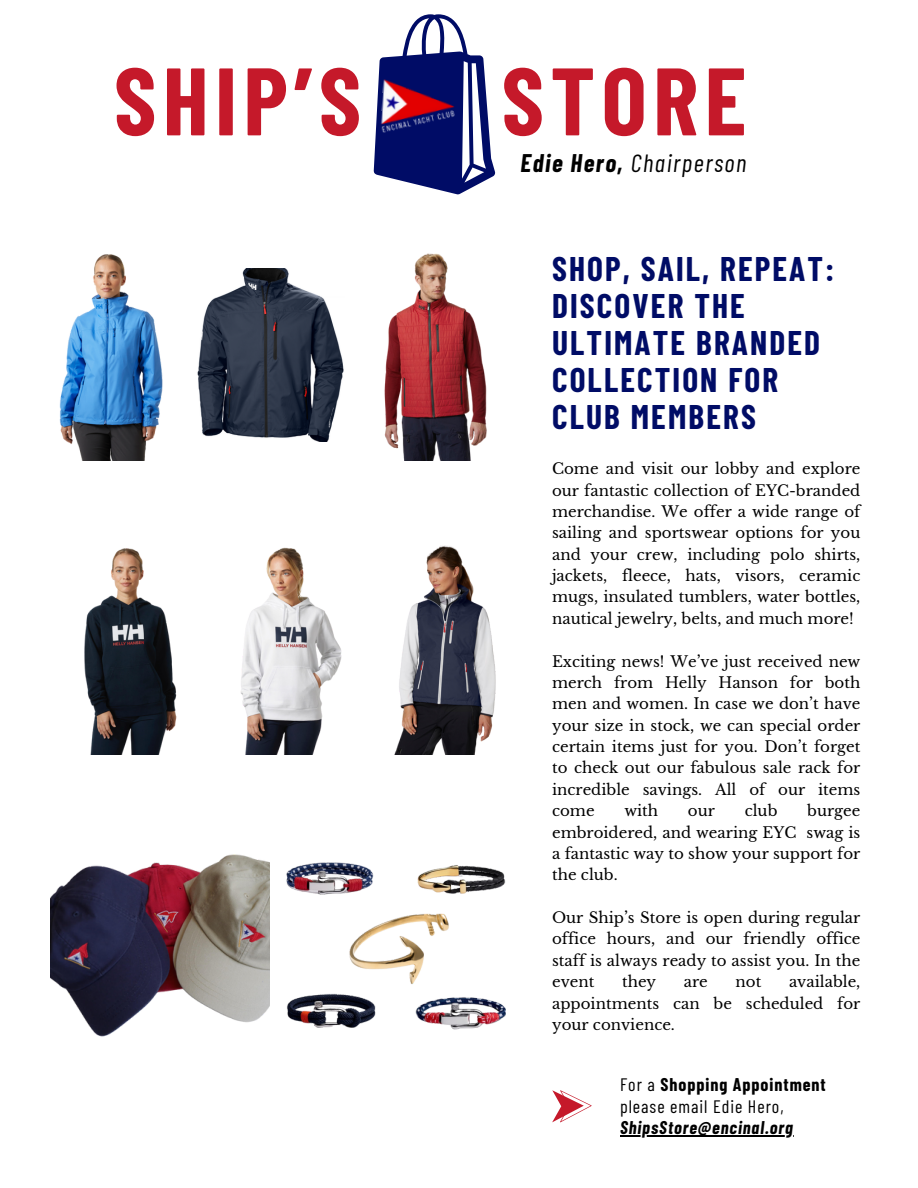
<style>
.page{position:relative;width:918px;height:1188px;background:#fff}
.page>*{position:absolute;margin:0;border:0;box-sizing:border-box;transform-origin:0 0}
.t1{font:700 95.55px "Barlow Condensed";letter-spacing:.065em;color:#c5192a}
.t2{font:700 33.45px/37.2px "Barlow Condensed";letter-spacing:.065em;color:#000c66}
.t3{font:italic 24.9px "Barlow Condensed";letter-spacing:.065em;color:#000}
.t4{font:18px/21.3px "Barlow Condensed";letter-spacing:.055em;color:#000}
.t5{font:italic 700 18px "Barlow Condensed";letter-spacing:.055em;color:#000}
.t6{font:15px/21.3px "Libre Baskerville";color:#000;text-align:justify}
.s1{font-weight:700}
</style>
<div class="page">
<img style="left:59px;top:254px;width:104px;height:207px">
<img style="left:84px;top:548px;width:93px;height:206px">
<img style="left:50px;top:854px;width:220px;height:183px">
<img style="left:384px;top:253px;width:103px;height:208px">
<img style="left:394px;top:545px;width:102px;height:209px">
<img style="left:197px;top:268px;width:147px;height:173px">
<img style="left:240px;top:547px;width:102px;height:207px">
<img style="left:286px;top:862px;width:220px;height:168px">
<svg style="left:374px;top:14px;width:121px;height:181px"></svg>
<img style="left:380px;top:66px;width:79px;height:77px">
<img style="left:377px;top:104px;width:82px;height:35px">
<svg style="left:552px;top:1090px;width:39px;height:32px"></svg>
<hr style="left:620px;top:1135px;width:174px;height:1px;background:#000">
<h1 class="t1" style="left:114px;top:40px;width:249px">SHIP’S</h1>
<h1 class="t1" style="left:502px;top:40px;width:246px">STORE</h1>
<h3 class="t3" style="left:521px;top:147px;width:227px"><span class="s1">Edie Hero,</span> Chairperson</h3>
<h2 class="t2" style="left:552px;top:249px;width:284px">SHOP, SAIL, REPEAT:<br>DISCOVER THE<br>ULTIMATE BRANDED<br>COLLECTION FOR<br>CLUB MEMBERS</h2>
<p class="t6" style="left:552px;top:458px;width:310px">Come and visit our lobby and explore our fantastic collection of EYC-branded merchandise. We offer a wide range of sailing and sportswear options for you and your crew, including polo shirts, jackets, fleece, hats, visors, ceramic mugs, insulated tumblers, water bottles, nautical jewelry, belts, and much more!</p>
<p class="t6" style="left:552px;top:651px;width:310px">Exciting news! We’ve just received new merch from Helly Hanson for both men and women. In case we don’t have your size in stock, we can special order certain items just for you. Don’t forget to check out our fabulous sale rack for incredible savings. All of our items come</p>
<p class="t6" style="left:552px;top:800px;width:310px;text-indent:255px">burgee embroidered, and wearing EYC swag is a fantastic way to show your support for the club.</p>
<p class="t6" style="left:552px;top:907px;width:310px">Our Ship’s Store is open during regular office hours, and our friendly office staff is always ready to assist you. In the event</p>
<p class="t6" style="left:624px;top:800px;width:35px">with</p>
<p class="t6" style="left:688px;top:800px;width:29px">our</p>
<p class="t6" style="left:745px;top:800px;width:34px">club</p>
<p class="t6" style="left:552px;top:971px;width:310px;text-indent:237px">available, appointments can be scheduled for your convience.</p>
<p class="t6" style="left:622px;top:971px;width:36px">they</p>
<p class="t6" style="left:684px;top:971px;width:26px">are</p>
<p class="t6" style="left:736px;top:971px;width:27px">not</p>
<p class="t4" style="left:620px;top:1073px;width:207px">For a <span class="s1">Shopping Appointment </span>please email Edie Hero,</p>
<p class="t5" style="left:620px;top:1116px;width:174px">ShipsStore@encinal.org</p>
</div>
